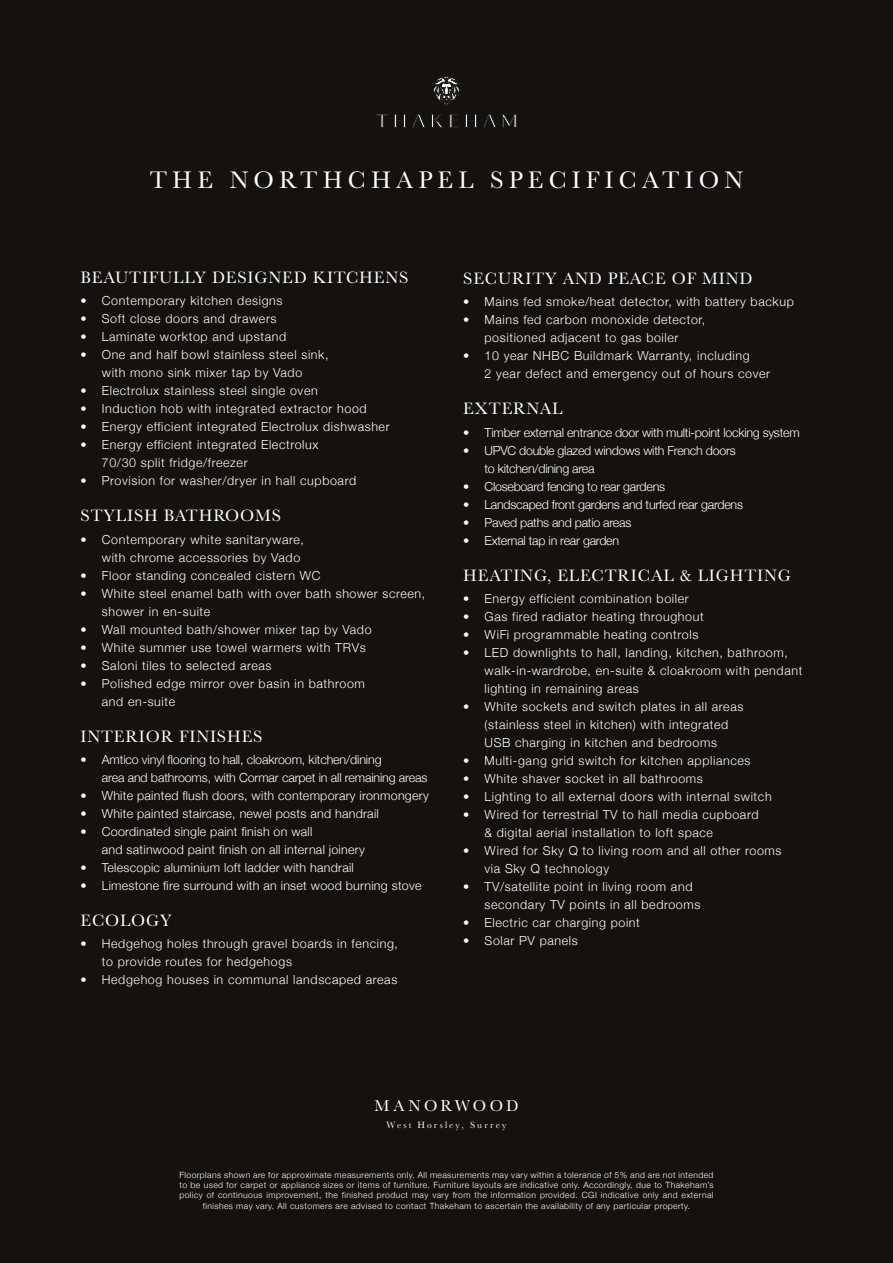
<style>
.page{position:relative;width:893px;height:1263px;background:#14110e}
.page>*{position:absolute;margin:0;border:0;box-sizing:border-box;transform-origin:0 0}
.t1{font:24.9px "Baskerville";letter-spacing:.21em;color:#fff}
.t2{font:17.1px "Baskerville";letter-spacing:.05em;color:#fff}
.t3{font:16.35px "Baskerville";letter-spacing:.19em;color:#fff}
.t4{font:300 12.45px/18px "Helvetica Neue";letter-spacing:.05em;color:#fff}
.t5{font:300 12.45px/18px "Helvetica Neue";letter-spacing:.02em;color:#fff}
.t6{font:300 12.45px/18px "Helvetica Neue";letter-spacing:-.02em;color:#fff}
.t7{font:300 12.45px/18px "Helvetica Neue";letter-spacing:-.01em;color:#fff}
.t8{font:9.45px "Baskerville";letter-spacing:.22em;color:#fff}
.t9{font:300 8.55px/10.2px "Helvetica Neue";letter-spacing:.05em;color:#fff;text-align:center}
</style>
<div class="page">
<svg style="left:376px;top:114px;width:12px;height:14px"></svg>
<svg style="left:394px;top:114px;width:50px;height:14px"></svg>
<svg style="left:450px;top:114px;width:9px;height:14px"></svg>
<svg style="left:465px;top:114px;width:52px;height:14px"></svg>
<svg style="left:432px;top:76px;width:28px;height:30px"></svg>
<h1 class="t1" style="left:150px;top:164px;width:595px">THE NORTHCHAPEL SPECIFICATION</h1>
<h2 class="t2" style="left:81px;top:267px;width:329px">BEAUTIFULLY DESIGNED KITCHENS</h2>
<p class="t4" style="left:81px;top:291px;width:203px">• Contemporary kitchen designs</p>
<p class="t4" style="left:81px;top:309px;width:197px">• Soft close doors and drawers</p>
<p class="t4" style="left:81px;top:327px;width:207px">• Laminate worktop and upstand</p>
<p class="t4" style="left:81px;top:345px;width:249px;text-align:center">• One and half bowl stainless steel sink, with mono sink mixer tap by Vado</p>
<p class="t4" style="left:81px;top:381px;width:239px">• Electrolux stainless steel single oven</p>
<p class="t4" style="left:81px;top:399px;width:288px">• Induction hob with integrated extractor hood</p>
<p class="t4" style="left:81px;top:417px;width:311px">• Energy efficient integrated Electrolux dishwasher</p>
<p class="t4" style="left:102px;top:435px;width:218px;text-indent:-21px">• Energy efficient integrated Electrolux<br>70/30 split fridge/freezer</p>
<p class="t4" style="left:81px;top:471px;width:277px">• Provision for washer/dryer in hall cupboard</p>
<h2 class="t2" style="left:81px;top:505px;width:202px">STYLISH BATHROOMS</h2>
<p class="t4" style="left:81px;top:529px;width:225px;text-align:right">• Contemporary white sanitaryware, with chrome accessories by Vado</p>
<p class="t4" style="left:81px;top:565px;width:241px">• Floor standing concealed cistern WC</p>
<p class="t4" style="left:102px;top:583px;width:325px;text-indent:-21px">• White steel enamel bath with over bath shower screen, shower in en-suite</p>
<p class="t4" style="left:81px;top:619px;width:293px">• Wall mounted bath/shower mixer tap by Vado</p>
<p class="t4" style="left:81px;top:637px;width:287px">• White summer use towel warmers with TRVs</p>
<p class="t4" style="left:81px;top:655px;width:192px">• Saloni tiles to selected areas</p>
<p class="t4" style="left:102px;top:673px;width:265px;text-indent:-21px">• Polished edge mirror over basin in bathroom and en-suite</p>
<h2 class="t2" style="left:81px;top:725px;width:183px">INTERIOR FINISHES</h2>
<p class="t7" style="left:102px;top:749px;width:327px;text-indent:-21px">• Amtico vinyl flooring to hall, cloakroom, kitchen/dining<br>area and bathrooms, with Cormar carpet in all remaining areas</p>
<p class="t5" style="left:81px;top:785px;width:350px">• White painted flush doors, with contemporary ironmongery</p>
<p class="t5" style="left:81px;top:803px;width:300px">• White painted staircase, newel posts and handrail</p>
<p class="t5" style="left:102px;top:821px;width:264px;text-indent:-21px">• Coordinated single paint finish on wall<br>and satinwood paint finish on all internal joinery</p>
<p class="t5" style="left:81px;top:857px;width:275px">• Telescopic aluminium loft ladder with handrail</p>
<p class="t5" style="left:81px;top:875px;width:343px">• Limestone fire surround with an inset wood burning stove</p>
<h2 class="t2" style="left:81px;top:909px;width:93px">ECOLOGY</h2>
<p class="t4" style="left:102px;top:934px;width:298px;text-indent:-21px">• Hedgehog holes through gravel boards in fencing, to provide routes for hedgehogs</p>
<p class="t4" style="left:81px;top:970px;width:318px">• Hedgehog houses in communal landscaped areas</p>
<h2 class="t2" style="left:463px;top:268px;width:291px">SECURITY AND PEACE OF MIND</h2>
<p class="t4" style="left:463px;top:292px;width:332px">• Mains fed smoke/heat detector, with battery backup</p>
<p class="t4" style="left:463px;top:310px;width:244px;text-align:center">• Mains fed carbon monoxide detector, positioned adjacent to gas boiler</p>
<p class="t4" style="left:485px;top:346px;width:287px;text-indent:-21px">• 10 year NHBC Buildmark Warranty, including<br>2 year defect and emergency out of hours cover</p>
<h2 class="t2" style="left:463px;top:398px;width:101px">EXTERNAL</h2>
<p class="t6" style="left:463px;top:422px;width:338px">• Timber external entrance door with multi-point locking system</p>
<p class="t6" style="left:485px;top:440px;width:253px;text-indent:-21px">• UPVC double glazed windows with French doors to kitchen/dining area</p>
<p class="t6" style="left:463px;top:476px;width:203px">• Closeboard fencing to rear gardens</p>
<p class="t6" style="left:463px;top:494px;width:281px">• Landscaped front gardens and turfed rear gardens</p>
<p class="t6" style="left:463px;top:512px;width:170px">• Paved paths and patio areas</p>
<p class="t6" style="left:463px;top:530px;width:157px">• External tap in rear garden</p>
<h2 class="t2" style="left:463px;top:564px;width:329px">HEATING, ELECTRICAL &amp; LIGHTING</h2>
<p class="t4" style="left:463px;top:589px;width:227px">• Energy efficient combination boiler</p>
<p class="t4" style="left:463px;top:607px;width:242px">• Gas fired radiator heating throughout</p>
<p class="t4" style="left:463px;top:625px;width:237px">• WiFi programmable heating controls</p>
<p class="t4" style="left:485px;top:643px;width:319px;text-indent:-21px">• LED downlights to hall, landing, kitchen, bathroom, walk-in-wardrobe, en-suite &amp; cloakroom with pendant lighting in remaining areas</p>
<p class="t4" style="left:463px;top:697px;width:282px;text-align:center">• White sockets and switch plates in all areas (stainless steel in kitchen) with integrated<br>USB charging in kitchen and bedrooms</p>
<p class="t4" style="left:463px;top:751px;width:289px">• Multi-gang grid switch for kitchen appliances</p>
<p class="t4" style="left:463px;top:769px;width:241px">• White shaver socket in all bathrooms</p>
<p class="t4" style="left:463px;top:787px;width:310px">• Lighting to all external doors with internal switch</p>
<p class="t4" style="left:485px;top:805px;width:275px;text-indent:-21px">• Wired for terrestrial TV to hall media cupboard &amp; digital aerial installation to loft space</p>
<p class="t4" style="left:485px;top:841px;width:299px;text-indent:-21px">• Wired for Sky Q to living room and all other rooms via Sky Q technology</p>
<p class="t4" style="left:485px;top:877px;width:217px;text-indent:-21px">• TV/satellite point in living room and secondary TV points in all bedrooms</p>
<p class="t4" style="left:463px;top:913px;width:178px">• Electric car charging point</p>
<p class="t4" style="left:463px;top:931px;width:116px">• Solar PV panels</p>
<h3 class="t3" style="left:374px;top:1095px;width:146px">MANORWOOD</h3>
<p class="t8" style="left:386px;top:1119px;width:122px">West Horsley, Surrey</p>
<p class="t9" style="left:179px;top:1169px;width:536px">Floorplans shown are for approximate measurements only. All measurements may vary within a tolerance of 5% and are not intended to be used for carpet or appliance sizes or items of furniture. Furniture layouts are indicative only. Accordingly, due to Thakeham’s policy of continuous improvement, the finished product may vary from the information provided. CGI indicative only and external finishes may vary. All customers are advised to contact Thakeham to ascertain the availability of any particular property.</p>
</div>
